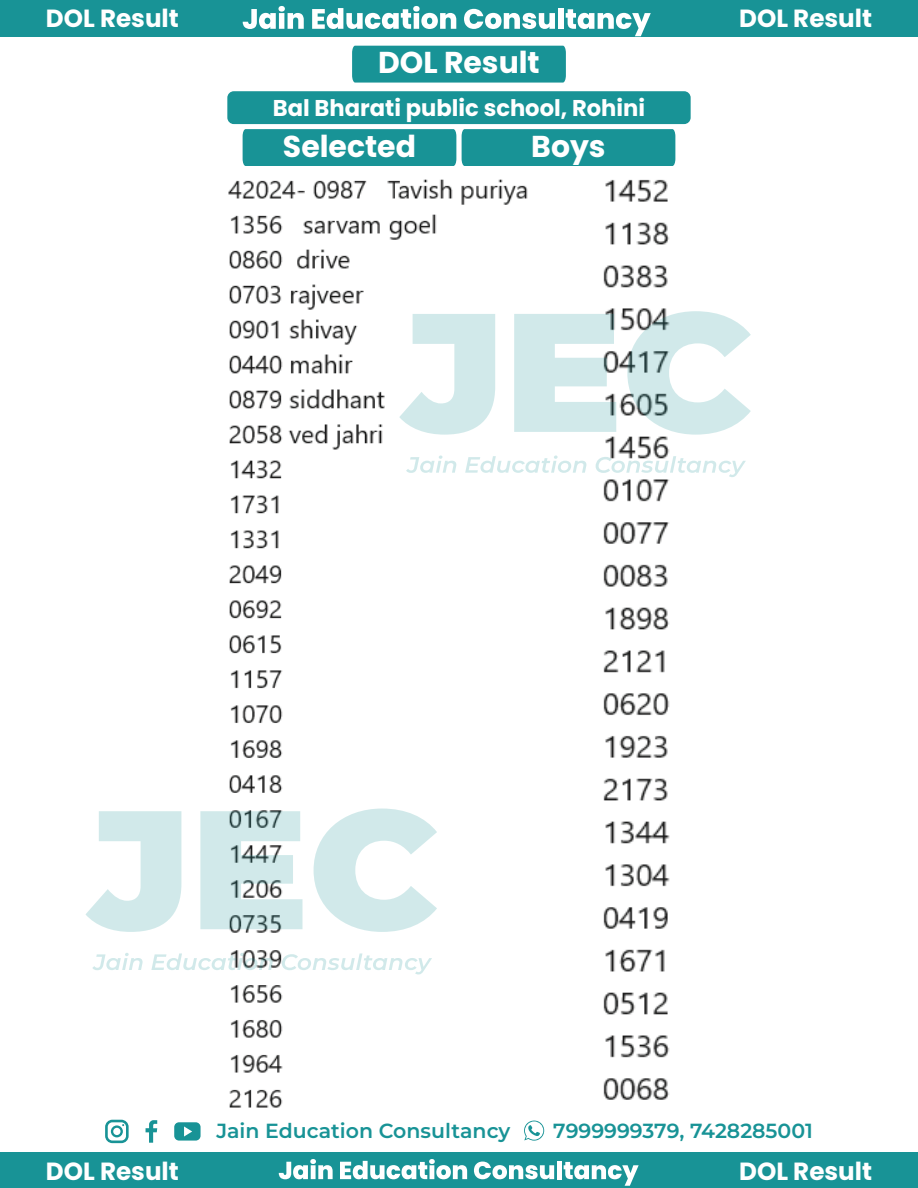
<style>
.page{position:relative;width:918px;height:1188px;background:#fff}
.page>*{position:absolute;margin:0;border:0;box-sizing:border-box;transform-origin:0 0}
.t1{font:700 30.15px "Poppins";color:#fff}
.t2{font:700 24.75px "Poppins";color:#fff}
.t3{font:700 22.8px "Poppins";color:#fff}
.t4{font:600 20.4px "Montserrat";color:#189396}
</style>
<div class="page">
<img style="left:227px;top:179px;width:301px;height:929px">
<img style="left:603px;top:179px;width:67px;height:921px">
<svg style="left:85px;top:811px;width:96px;height:121px"></svg>
<svg style="left:200px;top:811px;width:103px;height:118px;background:#caddde"></svg>
<svg style="left:314px;top:809px;width:123px;height:123px"></svg>
<svg style="left:92px;top:953px;width:51px;height:17px"></svg>
<svg style="left:151px;top:953px;width:122px;height:17px"></svg>
<svg style="left:282px;top:953px;width:150px;height:21px"></svg>
<svg style="left:399px;top:314px;width:96px;height:121px"></svg>
<svg style="left:514px;top:314px;width:102px;height:118px;background:#d5e9ea"></svg>
<svg style="left:627px;top:311px;width:124px;height:124px"></svg>
<svg style="left:406px;top:455px;width:50px;height:18px"></svg>
<svg style="left:465px;top:455px;width:121px;height:18px"></svg>
<svg style="left:596px;top:456px;width:150px;height:21px"></svg>
<div style="left:0;top:0;width:918px;height:36px;background:#189396"></div>
<svg style="left:243px;top:6px;width:61px;height:23px"></svg>
<svg style="left:312px;top:6px;width:144px;height:23px"></svg>
<svg style="left:464px;top:9px;width:91px;height:20px"></svg>
<div style="left:558px;top:8px;width:6px;height:21px;background:#fff"></div>
<svg style="left:566px;top:9px;width:85px;height:27px"></svg>
<div style="left:0;top:1152px;width:918px;height:36px;background:#189396"></div>
<svg style="left:279px;top:1159px;width:54px;height:20px"></svg>
<svg style="left:340px;top:1159px;width:127px;height:20px"></svg>
<svg style="left:474px;top:1162px;width:80px;height:17px"></svg>
<div style="left:557px;top:1161px;width:5px;height:18px;background:#fff"></div>
<svg style="left:564px;top:1162px;width:75px;height:24px"></svg>
<svg style="left:146px;top:1120px;width:11px;height:23px"></svg>
<svg style="left:105px;top:1120px;width:24px;height:23px"></svg>
<svg style="left:174px;top:1122px;width:27px;height:19px"></svg>
<svg style="left:524px;top:1121px;width:20px;height:20px"></svg>
<div style="left:352px;top:46px;width:214px;height:37px;background:#189396"></div>
<div style="left:227px;top:91px;width:464px;height:33px;background:#189396;border-radius:6px"></div>
<div style="left:243px;top:129px;width:213px;height:37px;background:#189396"></div>
<div style="left:462px;top:129px;width:213px;height:37px;background:#189396"></div>
<p class="t2" style="left:46px;top:4px;width:134px">DOL Result</p>
<p class="t2" style="left:739px;top:4px;width:134px">DOL Result</p>
<h1 class="t1" style="left:378px;top:45px;width:163px">DOL Result</h1>
<p class="t3" style="left:273px;top:95px;width:374px">Bal Bharati public school, Rohini</p>
<h1 class="t1" style="left:283px;top:129px;width:135px">Selected</h1>
<h1 class="t1" style="left:531px;top:129px;width:76px">Boys</h1>
<p class="t4" style="left:216px;top:1117px;width:295px">Jain Education Consultancy</p>
<p class="t4" style="left:553px;top:1117px;width:261px">7999999379, 7428285001</p>
<p class="t2" style="left:46px;top:1157px;width:134px">DOL Result</p>
<p class="t2" style="left:739px;top:1157px;width:134px">DOL Result</p>
</div>
